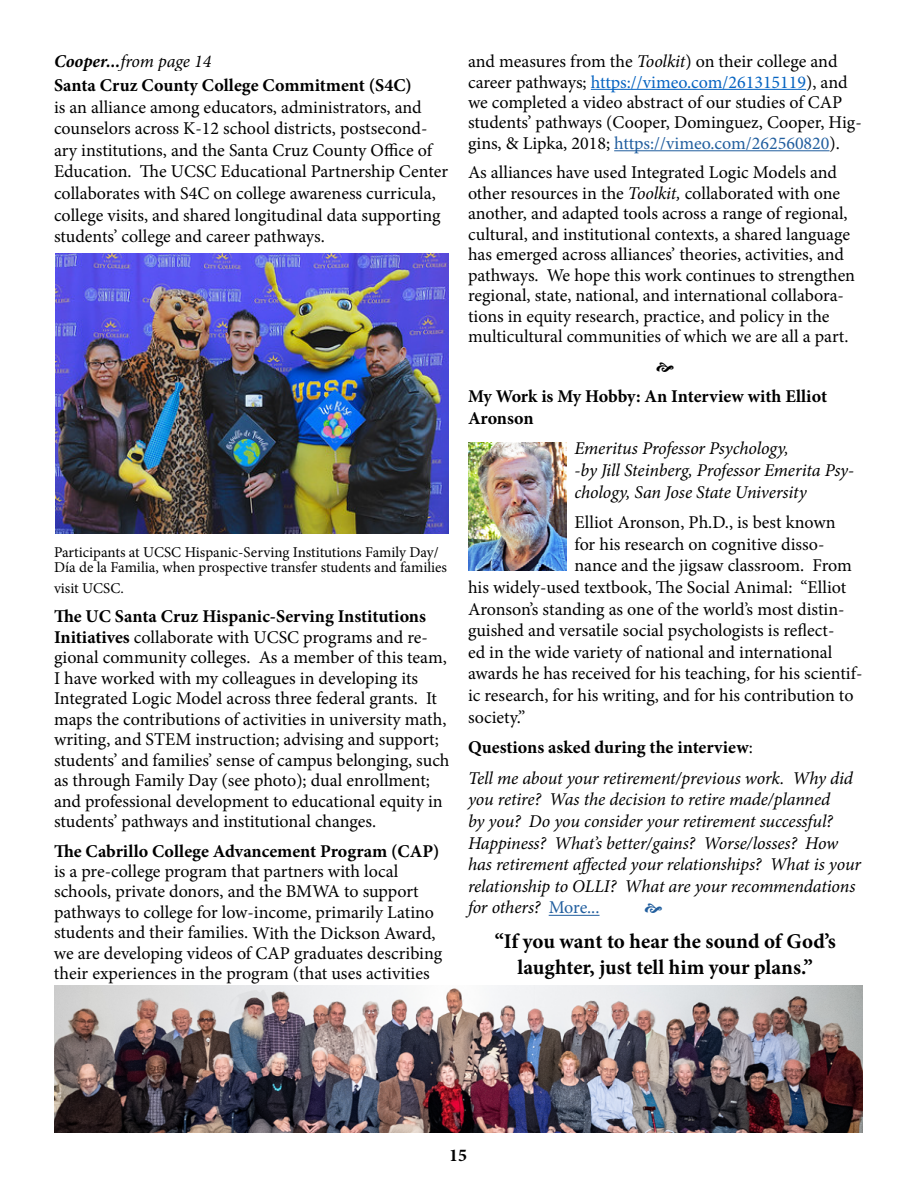
<style>
.page{position:relative;width:918px;height:1188px;background:#fff}
.page>*{position:absolute;margin:0;border:0;box-sizing:border-box;transform-origin:0 0}
.t1{font:700 21px/25.5px "Minion Pro";letter-spacing:-.005em;color:#000;text-align:center}
.t2{font:18px/20.4px "Minion Pro";color:#000}
.t3{font:italic 18px/21.6px "Minion Pro";letter-spacing:-.01em;color:#000}
.t4{font:700 18px/21.6px "Minion Pro";color:#000}
.t5{font:15px/15px "Minion Pro";color:#000}
.s1{font-weight:700}
.s2{font-style:italic}
.s3{color:#0563c1}
.s4{color:#215e9e}
.s5{font-weight:700;font-style:normal}
.s6{font-style:normal}
.s7{font-style:normal;color:#215e9e}
</style>
<div class="page">
<img style="left:55px;top:254px;width:394px;height:279px">
<hr style="left:591px;top:89px;width:215px;height:1px;background:#0563c1">
<hr style="left:614px;top:150px;width:216px;height:1px;background:#215e9e">
<hr style="left:549px;top:915px;width:51px;height:1px;background:#215e9e">
<img style="left:54px;top:986px;width:808px;height:146px">
<img style="left:468px;top:443px;width:99px;height:127px">
<p class="t3" style="left:54px;top:51px;width:159px"><span class="s1">Cooper...</span>from page 14</p>
<p class="t4" style="left:54px;top:74px;width:359px">Santa Cruz County College Commitment (S4C)</p>
<p class="t2" style="left:54px;top:96px;width:396px;line-height:21.6px">is an alliance among educators, administrators, and counselors across K-12 school districts, postsecond&shy;ary institutions, and the Santa Cruz County Office of Education. The UCSC Educational Partnership Center collaborates with S4C on college awareness curricula, college visits, and shared longitudinal data supporting students’ college and career pathways.</p>
<p class="t2" style="left:468px;top:51px;width:395px">and measures from the <span class="s2">Toolkit</span>) on their college and career pathways; <span class="s3">https://vimeo.com/261315119</span>), and we completed a video abstract of our studies of CAP students’ pathways (Cooper, Dominguez, Cooper, Hig&shy;gins, &amp; Lipka, 2018; <span class="s4">https://vimeo.com/262560820</span>).</p>
<p class="t2" style="left:468px;top:163px;width:389px">As alliances have used Integrated Logic Models and other resources in the <span class="s2">Toolkit,</span> collaborated with one another, and adapted tools across a range of regional, cultural, and institutional contexts, a shared language has emerged across alliances’ theories, activities, and pathways. We hope this work continues to strengthen regional, state, national, and international collabora&shy;tions in equity research, practice, and policy in the multicultural communities of which we are all a part.</p>
<p class="t5" style="left:54px;top:545px;width:395px">Participants at UCSC Hispanic-Serving Institutions Family Day/<br>Día de la Familia, when prospective transfer students and families</p>
<p class="t5" style="left:54px;top:581px;width:70px">visit UCSC.</p>
<p class="t2" style="left:54px;top:607px;width:397px"><span class="s1">The UC Santa Cruz Hispanic-Serving Institutions Initiatives</span> collaborate with UCSC programs and re&shy;gional community colleges. As a member of this team, I have worked with my colleagues in developing its Integrated Logic Model across three federal grants. It maps the contributions of activities in university math, writing, and STEM instruction; advising and support; students’ and families’ sense of campus belonging, such as through Family Day (see photo); dual enrollment; and professional development to educational equity in students’ pathways and institutional changes.</p>
<p class="t4" style="left:54px;top:840px;width:387px">The Cabrillo College Advancement Program (CAP)</p>
<p class="t2" style="left:54px;top:861px;width:390px">is a pre-college program that partners with local schools, private donors, and the BMWA to support pathways to college for low-income, primarily Latino students and their families. With the Dickson Award, we are developing videos of CAP graduates describing their experiences in the program (that uses activities</p>
<p class="t4" style="left:468px;top:385px;width:361px">My Work is My Hobby: An Interview with Elliot<br>Aronson</p>
<p class="t3" style="left:575px;top:438px;width:281px">Emeritus Professor Psychology,<br>-by Jill Steinberg, Professor Emerita Psy&shy;chology, San Jose State University</p>
<p class="t2" style="left:575px;top:512px;width:263px">Elliot Aronson, Ph.D., is best known</p>
<p class="t2" style="left:575px;top:534px;width:251px">for his research on cognitive disso-</p>
<p class="t2" style="left:575px;top:556px;width:279px">nance and the jigsaw classroom. From</p>
<p class="t2" style="left:468px;top:577px;width:380px">his widely-used textbook, The Social Animal: “Elliot</p>
<p class="t2" style="left:468px;top:599px;width:378px">Aronson’s standing as one of the world’s most distin-</p>
<p class="t2" style="left:468px;top:620px;width:368px">guished and versatile social psychologists is reflect-</p>
<p class="t2" style="left:468px;top:642px;width:366px">ed in the wide variety of national and international</p>
<p class="t2" style="left:468px;top:664px;width:396px">awards he has received for his teaching, for his scientif-</p>
<p class="t2" style="left:468px;top:685px;width:387px">ic research, for his writing, and for his contribution to</p>
<p class="t2" style="left:468px;top:707px;width:59px">society.”</p>
<p class="t3" style="left:468px;top:732px;width:387px;line-height:30.6px"><span class="s5">Questions asked during the interview</span><span class="s6">:<br></span>Tell me about your retirement/previous work. Why did</p>
<p class="t3" style="left:468px;top:789px;width:395px">you retire? Was the decision to retire made/planned<br>by you? Do you consider your retirement successful?<br>Happiness? What’s better/gains? Worse/losses? How has retirement affected your relationships? What is your relationship to OLLI? What are your recommendations for others? <span class="s7">More...</span></p>
<p class="t1" style="left:495px;top:928px;width:343px">“If you want to hear the sound of God’s laughter, just tell him your plans.”</p>
<p class="t4" style="left:449px;top:1144px;width:19px">15</p>
</div>
